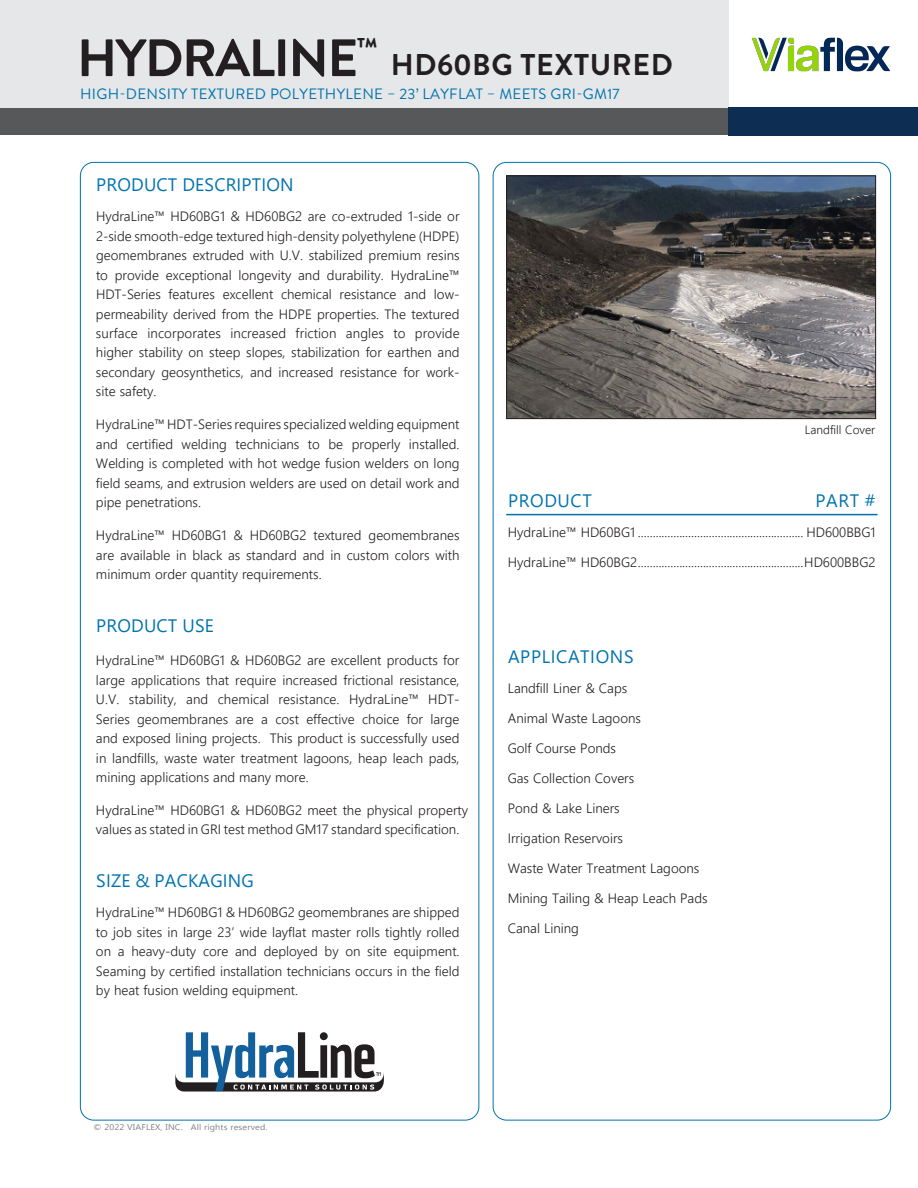
<style>
.page{position:relative;width:918px;height:1188px;background:#fff}
.page>*{position:absolute;margin:0;border:0;box-sizing:border-box;transform-origin:0 0}
.t1{font:700 52.5px "Brandon Grotesque";letter-spacing:-.03em;color:#231f20}
.t2{font:700 30px "Brandon Grotesque";letter-spacing:.02em;color:#231f20}
.t3{font:18px "Segoe UI";letter-spacing:.01em;color:#0073ae}
.t4{font:18px "Segoe UI";letter-spacing:.035em;color:#0073ae}
.t5{font:15px "Brandon Grotesque";letter-spacing:.02em;color:#0073ae}
.t6{font:300 13.5px/19.5px "Segoe UI";color:#231f20;text-align:justify}
.t7{font:300 12px "Segoe UI";color:#231f20}
.t8{font:8.25px "Segoe UI";letter-spacing:.02em;color:#808285;scale:1.09 1}
</style>
<div class="page">
<div style="left:0;top:0;width:729px;height:108px;background:#e6e7e9"></div>
<hr style="left:506px;top:514px;width:372px;height:1px;background:#0073ae">
<div style="left:0;top:108px;width:729px;height:27px;background:#57585a"></div>
<img style="left:508px;top:178px;width:366px;height:239px">
<div style="left:506px;top:176px;width:370px;height:243px;border:1px solid #231f20"></div>
<svg style="left:175px;top:1032px;width:209px;height:60px"></svg>
<img style="left:752px;top:37px;width:138px;height:35px">
<div style="left:728px;top:108px;width:189px;height:27px;background:#0e2d52"></div>
<p class="t1" style="left:77px;top:21px;width:302px">HYDRALINE<sup>™</sup></p>
<p class="t2" style="left:391px;top:44px;width:283px">HD60BG TEXTURED</p>
<p class="t5" style="left:80px;top:84px;width:541px">HIGH-DENSITY TEXTURED POLYETHYLENE – 23’ LAYFLAT – MEETS GRI-GM17</p>
<p class="t3" style="left:96px;top:167px;width:199px">PRODUCT DESCRIPTION</p>
<p class="t6" style="left:96px;top:205px;width:365px">HydraLine™ HD60BG1 &amp; HD60BG2 are co-extruded 1-side or 2-side smooth-edge textured high-density polyethylene (HDPE) geomembranes extruded with U.V. stabilized premium resins to provide exceptional longevity and durability. HydraLine™ HDT-Series features excellent chemical resistance and low&shy;permeability derived from the HDPE properties. The textured surface incorporates increased friction angles to provide higher stability on steep slopes, stabilization for earthen and secondary geosynthetics, and increased resistance for work&shy;site safety.</p>
<p class="t6" style="left:96px;top:414px;width:365px">HydraLine™ HDT-Series requires specialized welding equipment and certified welding technicians to be properly installed.<br>Welding is completed with hot wedge fusion welders on long field seams, and extrusion welders are used on detail work and pipe penetrations.</p>
<p class="t6" style="left:96px;top:525px;width:365px">HydraLine™ HD60BG1 &amp; HD60BG2 textured geomembranes are available in black as standard and in custom colors with minimum order quantity requirements.</p>
<p class="t3" style="left:96px;top:609px;width:119px">PRODUCT USE</p>
<p class="t6" style="left:96px;top:649px;width:365px">HydraLine™ HD60BG1 &amp; HD60BG2 are excellent products for large applications that require increased frictional resistance, U.V. stability, and chemical resistance. HydraLine™ HDT-Series geomembranes are a cost effective choice for large and exposed lining projects. This product is successfully used in landfills, waste water treatment lagoons, heap leach pads, mining applications and many more.</p>
<p class="t6" style="left:96px;top:799px;width:374px">HydraLine™ HD60BG1 &amp; HD60BG2 meet the physical property values as stated in GRI test method GM17 standard specification.</p>
<p class="t3" style="left:96px;top:864px;width:159px">SIZE &amp; PACKAGING</p>
<p class="t6" style="left:96px;top:901px;width:365px">HydraLine™ HD60BG1 &amp; HD60BG2 geomembranes are shipped to job sites in large 23’ wide layflat master rolls tightly rolled on a heavy-duty core and deployed by on site equipment.<br>Seaming by certified installation technicians occurs in the field by heat fusion welding equipment.</p>
<p class="t7" style="left:805px;top:419px;width:72px">Landfill Cover</p>
<p class="t4" style="left:508px;top:483px;width:85px">PRODUCT</p>
<p class="t3" style="left:815px;top:483px;width:62px">PART #</p>
<p class="t6" style="left:508px;top:521px;width:369px">HydraLine™ HD60BG1 ........................................................ HD600BBG1</p>
<p class="t6" style="left:508px;top:551px;width:369px">HydraLine™ HD60BG2........................................................HD600BBG2</p>
<p class="t4" style="left:508px;top:639px;width:127px">APPLICATIONS</p>
<p class="t6" style="left:508px;top:677px;width:121px">Landfill Liner &amp; Caps</p>
<p class="t6" style="left:508px;top:707px;width:135px">Animal Waste Lagoons</p>
<p class="t6" style="left:508px;top:737px;width:110px">Golf Course Ponds</p>
<p class="t6" style="left:508px;top:767px;width:128px">Gas Collection Covers</p>
<p class="t6" style="left:508px;top:797px;width:114px">Pond &amp; Lake Liners</p>
<p class="t6" style="left:508px;top:827px;width:117px">Irrigation Reservoirs</p>
<p class="t6" style="left:508px;top:857px;width:193px">Waste Water Treatment Lagoons</p>
<p class="t6" style="left:508px;top:887px;width:201px">Mining Tailing &amp; Heap Leach Pads</p>
<p class="t6" style="left:508px;top:917px;width:73px">Canal Lining</p>
<p class="t8" style="left:94px;top:1121px;width:161px">© 2022 VIAFLEX, INC. All rights reserved.</p>
</div>
